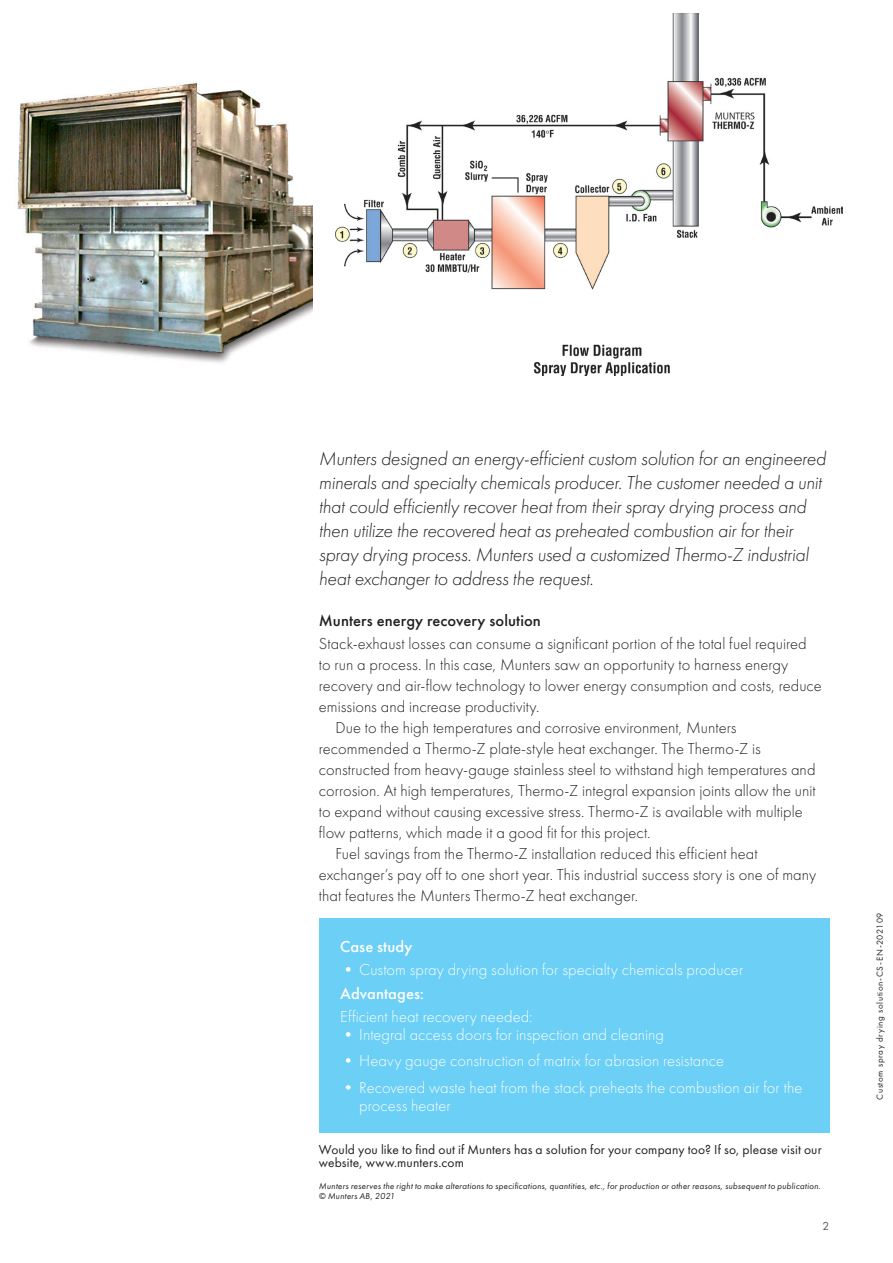
<style>
.page{position:relative;width:893px;height:1263px;background:#fff}
.page>*{position:absolute;margin:0;border:0;box-sizing:border-box;transform-origin:0 0}
.t1{font:italic 19.5px/24px "Futura PT Light";letter-spacing:-.015em;color:#231f20}
.t2{font:16.5px "Futura PT Light";letter-spacing:.005em;color:#231f20}
.t3{font:16.5px/18px "Futura PT Light";letter-spacing:.005em;color:#fff}
.t4{font:16.5px "Futura PT Medium";letter-spacing:.005em;color:#231f20}
.t5{font:16.5px "Futura PT Medium";letter-spacing:.005em;color:#fff}
.t6{font:13.5px/12.6px "Futura PT";letter-spacing:.01em;color:#231f20}
.t7{font:12px "Futura PT";color:#57585a}
.t8{font:italic 9px/10.5px "Futura PT Book";letter-spacing:.025em;color:#231f20}
.t9{font:9px "Futura PT";letter-spacing:.075em;color:#231f20}
</style>
<div class="page">
<div style="left:319px;top:918px;width:510px;height:215px;background:#6bcff6"></div>
<img style="left:17px;top:83px;width:296px;height:280px">
<img style="left:335px;top:14px;width:508px;height:361px">
<p class="t1" style="left:319px;top:447px;width:508px">Munters designed an energy-efficient custom solution for an engineered minerals and specialty chemicals producer. The customer needed a unit that could efficiently recover heat from their spray drying process and then utilize the recovered heat as preheated combustion air for their spray drying process. Munters used a customized Thermo-Z industrial heat exchanger to address the request.</p>
<p class="t4" style="left:319px;top:610px;width:223px">Munters energy recovery solution</p>
<p class="t2" style="left:319px;top:634px;width:489px">Stack-exhaust losses can consume a significant portion of the total fuel required</p>
<p class="t2" style="left:319px;top:655px;width:471px">to run a process. In this case, Munters saw an opportunity to harness energy</p>
<p class="t2" style="left:319px;top:676px;width:504px">recovery and air-flow technology to lower energy consumption and costs, reduce</p>
<p class="t2" style="left:319px;top:697px;width:222px">emissions and increase productivity.</p>
<p class="t2" style="left:335px;top:718px;width:403px">Due to the high temperatures and corrosive environment, Munters</p>
<p class="t2" style="left:319px;top:739px;width:443px">recommended a Thermo-Z plate-style heat exchanger. The Thermo-Z is</p>
<p class="t2" style="left:319px;top:760px;width:498px">constructed from heavy-gauge stainless steel to withstand high temperatures and</p>
<p class="t2" style="left:319px;top:781px;width:498px">corrosion. At high temperatures, Thermo-Z integral expansion joints allow the unit</p>
<p class="t2" style="left:319px;top:802px;width:485px">to expand without causing excessive stress. Thermo-Z is available with multiple</p>
<p class="t2" style="left:319px;top:823px;width:333px">flow patterns, which made it a good fit for this project.</p>
<p class="t2" style="left:335px;top:844px;width:424px">Fuel savings from the Thermo-Z installation reduced this efficient heat</p>
<p class="t2" style="left:319px;top:865px;width:499px">exchanger’s pay off to one short year. This industrial success story is one of many</p>
<p class="t2" style="left:319px;top:886px;width:321px">that features the Munters Thermo-Z heat exchanger.</p>
<p class="t5" style="left:340px;top:936px;width:74px">Case study</p>
<p class="t3" style="left:340px;top:960px;width:405px">• Custom spray drying solution for specialty chemicals producer</p>
<p class="t5" style="left:340px;top:983px;width:85px">Advantages:</p>
<p class="t3" style="left:340px;top:1007px;width:194px">Efficient heat recovery needed:</p>
<p class="t3" style="left:340px;top:1025px;width:325px">• Integral access doors for inspection and cleaning</p>
<p class="t3" style="left:340px;top:1052px;width:385px">• Heavy gauge construction of matrix for abrasion resistance</p>
<p class="t3" style="left:359px;top:1078px;width:445px;text-indent:-19px">• Recovered waste heat from the stack preheats the combustion air for the process heater</p>
<p class="t6" style="left:319px;top:1143px;width:504px">Would you like to find out if Munters has a solution for your company too? If so, please visit our website, www.munters.com</p>
<p class="t8" style="left:319px;top:1180px;width:503px">Munters reserves the right to make alterations to specifications, quantities, etc., for production or other reasons, subsequent to publication. © Munters AB, 2021</p>
<p class="t7" style="left:822px;top:1219px;width:8px">2</p>
<p class="t9" style="left:874px;top:1099px;width:189px;rotate:-90deg">Custom spray drying solution-CS-EN-202109</p>
</div>
